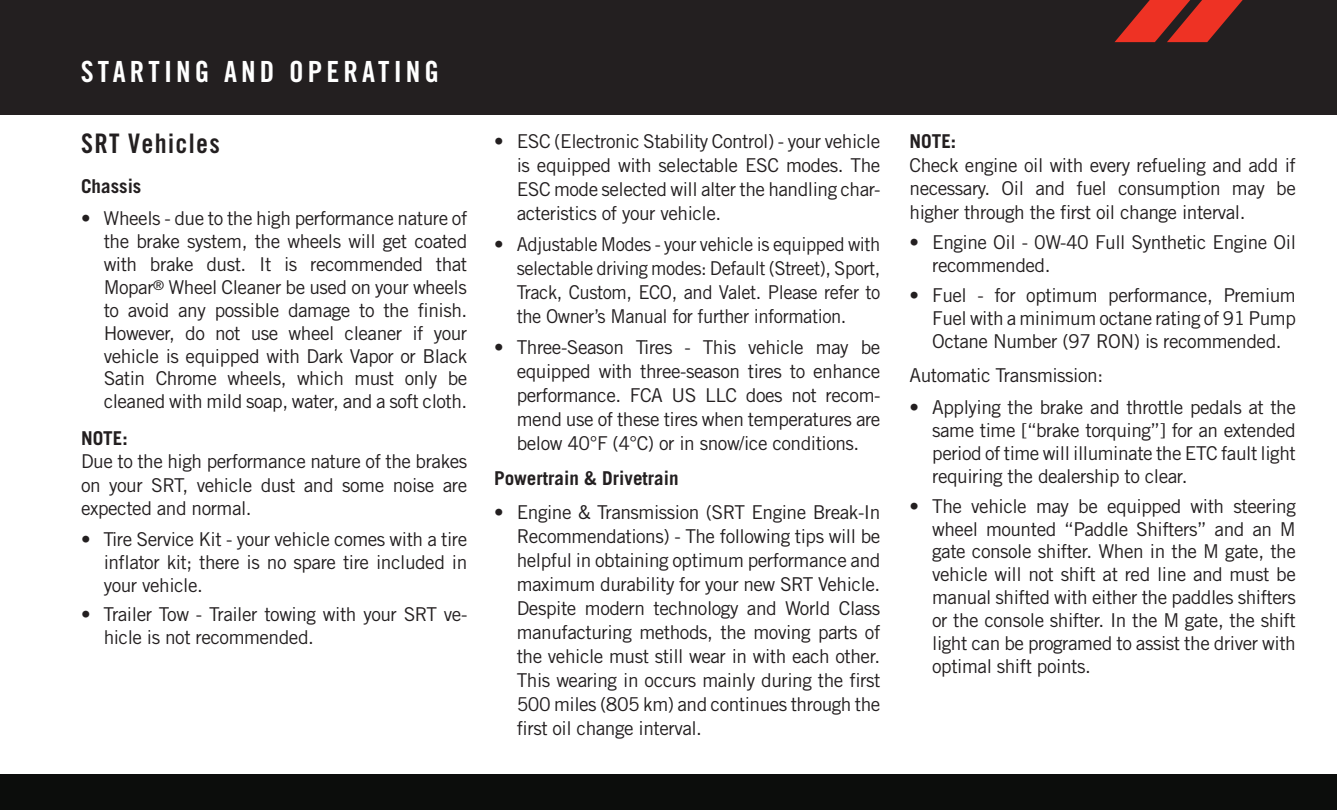
<style>
.page{position:relative;width:1337px;height:810px;background:#fff}
.page>*{position:absolute;margin:0;border:0;box-sizing:border-box;transform-origin:0 0}
.t1{font:29.25px "Trade Gothic LT Std Bd Cn 20";letter-spacing:.14em;color:#fff}
.t2{font:27px "Trade Gothic LT Std Bd Cn 20";letter-spacing:.05em;color:#231f20}
.t3{font:19.12px/22.9px "Trade Gothic LT Std";letter-spacing:-.025em;color:#231f20;text-align:justify}
.t4{font:700 19.12px "Trade Gothic LT Std";color:#231f20}
</style>
<div class="page">
<div style="left:0;top:0;width:1336px;height:115px;background:#231f20"></div>
<svg style="left:1114px;top:0;width:129px;height:42px"></svg>
<div style="left:0;top:774px;width:1336px;height:36px;background:#0c0d0c"></div>
<h1 class="t1" style="left:81px;top:61px;width:360px">STARTING AND OPERATING</h1>
<h2 class="t2" style="left:81px;top:133px;width:140px">SRT Vehicles</h2>
<p class="t4" style="left:81px;top:179px;width:62px">Chassis</p>
<p class="t3" style="left:104px;top:209px;width:365px;text-indent:-23px">• Wheels - due to the high performance nature of the brake system, the wheels will get coated with brake dust. It is recommended that Mopar<sup>®</sup> Wheel Cleaner be used on your wheels to avoid any possible damage to the finish.<br>However, do not use wheel cleaner if your vehicle is equipped with Dark Vapor or Black Satin Chrome wheels, which must only be cleaned with mild soap, water, and a soft cloth.</p>
<p class="t4" style="left:81px;top:431px;width:48px">NOTE:</p>
<p class="t3" style="left:81px;top:451px;width:388px;line-height:23.6px">Due to the high performance nature of the brakes on your SRT, vehicle dust and some noise are expected and normal.</p>
<p class="t3" style="left:104px;top:529px;width:365px;text-indent:-23px">• Tire Service Kit - your vehicle comes with a tire inflator kit; there is no spare tire included in your vehicle.</p>
<p class="t3" style="left:104px;top:605px;width:365px;text-indent:-23px">• Trailer Tow - Trailer towing with your SRT ve&shy;hicle is not recommended.</p>
<p class="t3" style="left:517px;top:131px;width:365px;line-height:24.1px;text-indent:-23px">• ESC (Electronic Stability Control) - your vehicle is equipped with selectable ESC modes. The ESC mode selected will alter the handling char&shy;acteristics of your vehicle.</p>
<p class="t3" style="left:517px;top:234px;width:365px;line-height:24.1px;text-indent:-23px">• Adjustable Modes - your vehicle is equipped with selectable driving modes: Default (Street), Sport, Track, Custom, ECO, and Valet. Please refer to the Owner’s Manual for further information.</p>
<p class="t3" style="left:517px;top:337px;width:365px;line-height:24.1px;text-indent:-23px">• Three-Season Tires - This vehicle may be equipped with three-season tires to enhance performance. FCA US LLC does not recom&shy;mend use of these tires when temperatures are below 40°F (4°C) or in snow/ice conditions.</p>
<p class="t4" style="left:494px;top:471px;width:186px">Powertrain &amp; Drivetrain</p>
<p class="t3" style="left:517px;top:502px;width:365px;line-height:24.1px;text-indent:-23px">• Engine &amp; Transmission (SRT Engine Break-In Recommendations) - The following tips will be helpful in obtaining optimum performance and maximum durability for your new SRT Vehicle.<br>Despite modern technology and World Class manufacturing methods, the moving parts of the vehicle must still wear in with each other.<br>This wearing in occurs mainly during the first 500 miles (805 km) and continues through the first oil change interval.</p>
<p class="t4" style="left:909px;top:134px;width:48px">NOTE:</p>
<p class="t3" style="left:909px;top:155px;width:388px;line-height:23.6px">Check engine oil with every refueling and add if necessary. Oil and fuel consumption may be higher through the first oil change interval.</p>
<p class="t3" style="left:932px;top:233px;width:365px;text-indent:-23px">• Engine Oil - 0W-40 Full Synthetic Engine Oil recommended.</p>
<p class="t3" style="left:932px;top:285px;width:365px;text-indent:-23px">• Fuel - for optimum performance, Premium Fuel with a minimum octane rating of 91 Pump Octane Number (97 RON) is recommended.</p>
<p class="t3" style="left:909px;top:365px;width:195px">Automatic Transmission:</p>
<p class="t3" style="left:932px;top:398px;width:365px;text-indent:-23px">• Applying the brake and throttle pedals at the same time [“brake torquing”] for an extended period of time will illuminate the ETC fault light requiring the dealership to clear.</p>
<p class="t3" style="left:932px;top:496px;width:365px;text-indent:-23px">• The vehicle may be equipped with steering wheel mounted “Paddle Shifters” and an M gate console shifter. When in the M gate, the vehicle will not shift at red line and must be manual shifted with either the paddles shifters or the console shifter. In the M gate, the shift light can be programed to assist the driver with optimal shift points.</p>
</div>
